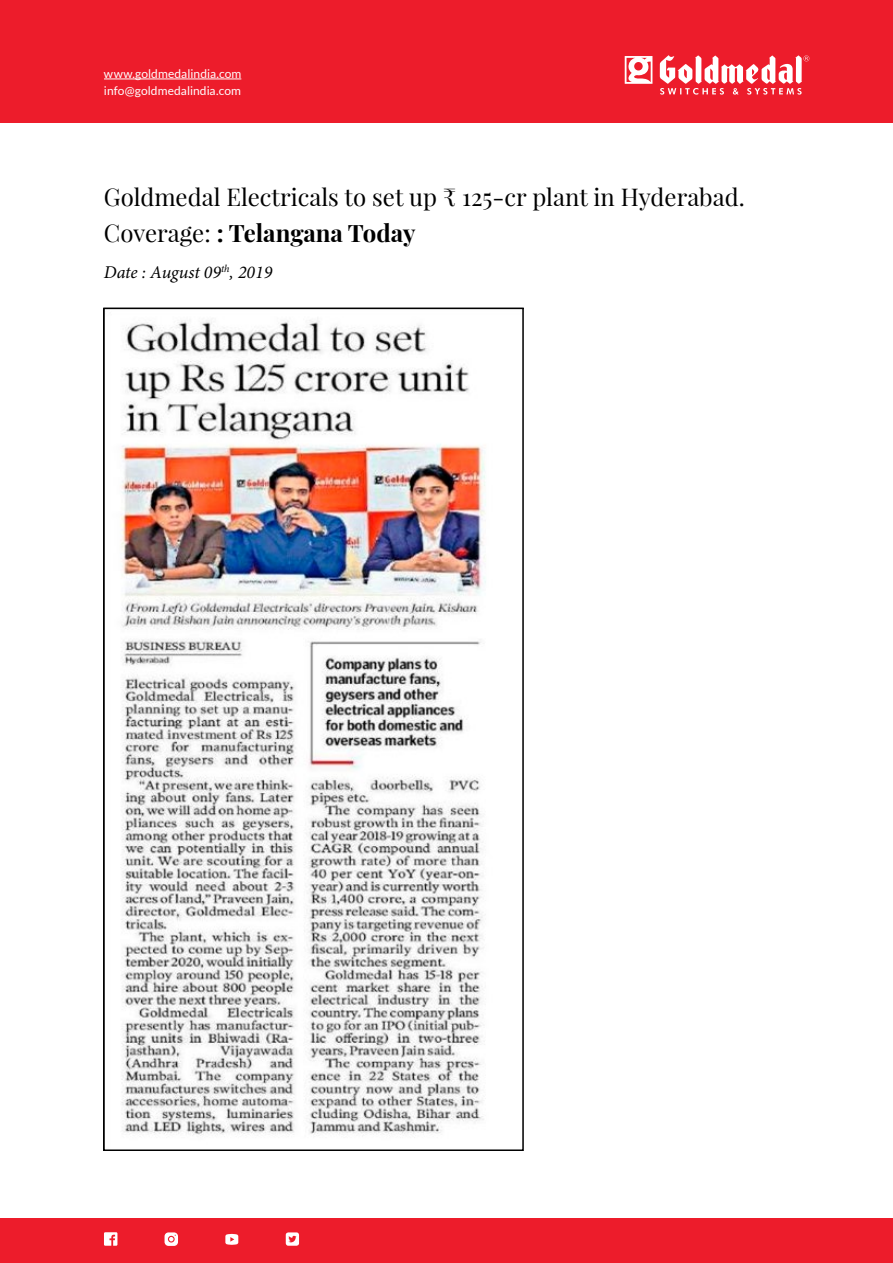
<style>
.page{position:relative;width:893px;height:1263px;background:#fff}
.page>*{position:absolute;margin:0;border:0;box-sizing:border-box;transform-origin:0 0}
.t1{font:24px/36px "Playfair Display";color:#000}
.t2{font:italic 18px "Minion Pro";color:#000}
.t3{font:12px/16.5px "Lato";letter-spacing:.005em;color:#fff}
.s1{font-weight:700}
</style>
<div class="page">
<div style="left:0;top:0;width:893px;height:122px;background:#ed1c2b"></div>
<div style="left:0;top:1218px;width:893px;height:45px;background:#ed1c2b"></div>
<hr style="left:104px;top:79px;width:137px;height:1px;background:#fff">
<svg style="left:625px;top:56px;width:27px;height:28px"></svg>
<svg style="left:660px;top:55px;width:149px;height:40px"></svg>
<svg style="left:225px;top:1234px;width:13px;height:11px"></svg>
<svg style="left:165px;top:1232px;width:13px;height:14px"></svg>
<svg style="left:104px;top:1232px;width:13px;height:14px"></svg>
<svg style="left:286px;top:1232px;width:13px;height:14px"></svg>
<img style="left:120px;top:320px;width:366px;height:816px">
<div style="left:103px;top:308px;width:421px;height:843px;border:2px solid #000"></div>
<p class="t3" style="left:104px;top:65px;width:139px">www.goldmedalindia.com info@goldmedalindia.com</p>
<p class="t1" style="left:104px;top:179px;width:642px">Goldmedal Electricals to set up ₹ 125-cr plant in Hyderabad.<br>Coverage: <span class="s1">: Telangana Today</span></p>
<p class="t2" style="left:104px;top:260px;width:170px">Date : August 09<sup>th</sup>, 2019</p>
</div>
